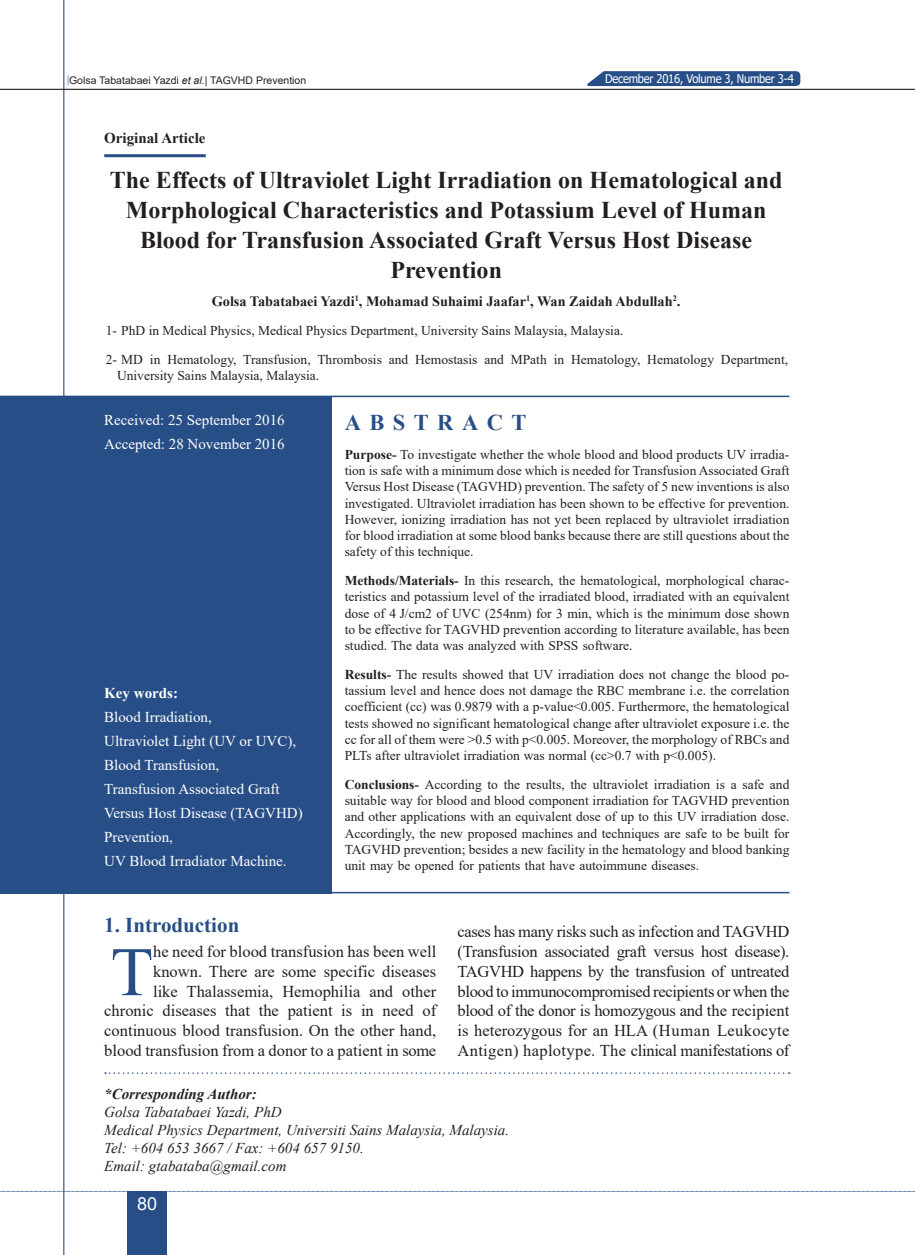
<style>
.page{position:relative;width:915px;height:1255px;background:#fff}
.page>*{position:absolute;margin:0;border:0;box-sizing:border-box;transform-origin:0 0}
.bodytext{font:69.3px "Times New Roman";color:#284e87}
.maintitr{font:700 24px/30px "Times New Roman";color:#231f20;text-align:center}
.abstract{font:700 22.5px "Times New Roman";letter-spacing:.375em;color:#284e87}
.titr{font:700 21px "Times New Roman";color:#284e87}
.t1{font:18px "Arial";color:#fff}
.bodytext-2{font:16.5px/19.8px "Times New Roman";color:#231f20;text-align:right}
.keyword{font:15px/24px "Times New Roman";color:#fff}
.t2{font:italic 15px "Times New Roman";color:#231f20}
.t3{font:italic 700 15px "Times New Roman";color:#231f20}
.t4{font:700 15px "Times New Roman";color:#231f20}
.keyword-2{font:700 15px "Times New Roman";color:#fff}
.writer{font:700 14.25px "Times New Roman";color:#231f20}
.abstract-2{font:13.5px/16.2px "Times New Roman";color:#231f20;text-align:justify}
.t5{font:12px "Tahoma";letter-spacing:-.02em;color:#fff;scale:.93 1}
.t6{font:10.5px "Arial";color:#231f20}
.s1{font-family:"Times New Roman"}
.s2{font-style:italic}
.s3{font-size:15px}
.s4{font-weight:700}
</style>
<div class="page">
<svg style="left:587px;top:71px;width:213px;height:15px;background:#31568c"></svg>
<svg style="left:2px;top:1190px;width:913px;height:1px"></svg>
<hr style="left:63px;top:0;width:1px;height:1254px;background:#284e87">
<hr style="left:0;top:89px;width:914px;height:1px;background:#231f20">
<div style="left:128px;top:1191px;width:39px;height:63px;background:#284e87"></div>
<div style="left:0;top:395px;width:332px;height:498px;background:#284e87"></div>
<hr style="left:0;top:395px;width:789px;height:2px;background:#284e87">
<hr style="left:0;top:891px;width:789px;height:2px;background:#284e87">
<svg style="left:105px;top:1072px;width:684px;height:1px"></svg>
<hr style="left:104px;top:154px;width:102px;height:3px;background:#284e87">
<p class="t6" style="left:67px;top:73px;width:241px"><span class="s1">|</span>Golsa Tabatabaei Yazdi <span class="s2">et al.</span>| TAGVHD Prevention</p>
<p class="t5" style="left:605px;top:70px;width:204px">December 2016, Volume 3, Number 3-4</p>
<p class="t4" style="left:104px;top:127px;width:103px">Original Article</p>
<p class="maintitr" style="left:110px;top:164px;width:673px">The Effects of Ultraviolet Light Irradiation on Hematological and Morphological Characteristics and Potassium Level of Human Blood for Transfusion Associated Graft Versus Host Disease Prevention</p>
<p class="writer" style="left:212px;top:291px;width:470px">Golsa Tabatabaei Yazdi<sup>1</sup>, Mohamad Suhaimi Jaafar<sup>1</sup>, Wan Zaidah Abdullah<sup>2</sup><span class="s3">.</span></p>
<p class="abstract-2" style="left:106px;top:322px;width:519px">1- PhD in Medical Physics, Medical Physics Department, University Sains Malaysia, Malaysia.</p>
<p class="abstract-2" style="left:117px;top:351px;width:672px;text-indent:-11px">2- MD in Hematology, Transfusion, Thrombosis and Hemostasis and MPath in Hematology, Hematology Department,<br>University Sains Malaysia, Malaysia.</p>
<p class="keyword" style="left:104px;top:407px;width:182px">Received: 25 September 2016</p>
<p class="keyword" style="left:104px;top:431px;width:182px">Accepted: 28 November 2016</p>
<p class="abstract" style="left:344px;top:406px;width:183px">ABSTRACT</p>
<p class="abstract-2" style="left:344px;top:446px;width:446px"><span class="s4">Purpose-</span> To investigate whether the whole blood and blood products UV irradia&shy;tion is safe with a minimum dose which is needed for Transfusion Associated Graft Versus Host Disease (TAGVHD) prevention. The safety of 5 new inventions is also investigated. Ultraviolet irradiation has been shown to be effective for prevention.<br>However, ionizing irradiation has not yet been replaced by ultraviolet irradiation for blood irradiation at some blood banks because there are still questions about the safety of this technique.</p>
<p class="abstract-2" style="left:344px;top:572px;width:446px"><span class="s4">Methods/Materials-</span> In this research, the hematological, morphological charac&shy;teristics and potassium level of the irradiated blood, irradiated with an equivalent dose of 4 J/cm2 of UVC (254nm) for 3 min, which is the minimum dose shown to be effective for TAGVHD prevention according to literature available, has been studied. The data was analyzed with SPSS software.</p>
<p class="abstract-2" style="left:344px;top:666px;width:446px"><span class="s4">Results-</span> The results showed that UV irradiation does not change the blood po&shy;tassium level and hence does not damage the RBC membrane i.e. the correlation coefficient (cc) was 0.9879 with a p-value&lt;0.005. Furthermore, the hematological tests showed no significant hematological change after ultraviolet exposure i.e. the cc for all of them were &gt;0.5 with p&lt;0.005. Moreover, the morphology of RBCs and PLTs after ultraviolet irradiation was normal (cc&gt;0.7 with p&lt;0.005).</p>
<p class="abstract-2" style="left:344px;top:776px;width:446px"><span class="s4">Conclusions-</span> According to the results, the ultraviolet irradiation is a safe and suitable way for blood and blood component irradiation for TAGVHD prevention and other applications with an equivalent dose of up to this UV irradiation dose.<br>Accordingly, the new proposed machines and techniques are safe to be built for TAGVHD prevention; besides a new facility in the hematology and blood banking unit may be opened for patients that have autoimmune diseases.</p>
<p class="keyword-2" style="left:104px;top:682px;width:75px">Key words:</p>
<p class="keyword" style="left:104px;top:704px;width:109px">Blood Irradiation,</p>
<p class="keyword" style="left:104px;top:728px;width:193px">Ultraviolet Light (UV or UVC),<br>Blood Transfusion,</p>
<p class="keyword" style="left:104px;top:776px;width:200px">Transfusion Associated Graft<br>Versus Host Disease (TAGVHD)<br>Prevention,</p>
<p class="keyword" style="left:104px;top:848px;width:184px">UV Blood Irradiator Machine.</p>
<p class="titr" style="left:104px;top:909px;width:136px">1. Introduction</p>
<p class="bodytext" style="left:111px;top:923px;width:44px">T</p>
<p class="bodytext-2" style="left:104px;top:941px;width:333px">he need for blood transfusion has been well known. There are some specific diseases<br>like Thalassemia, Hemophilia and other chronic diseases that the patient is in need of continuous blood transfusion. On the other hand, blood transfusion from a donor to a patient in some</p>
<p class="bodytext-2" style="left:457px;top:921px;width:333px;text-align:justify">cases has many risks such as infection and TAGVHD (Transfusion associated graft versus host disease).<br>TAGVHD happens by the transfusion of untreated blood to immunocompromised recipients or when the blood of the donor is homozygous and the recipient is heterozygous for an HLA (Human Leukocyte Antigen) haplotype. The clinical manifestations of</p>
<p class="t3" style="left:104px;top:1083px;width:154px">*Corresponding Author:</p>
<p class="t2" style="left:104px;top:1101px;width:179px">Golsa Tabatabaei Yazdi, PhD</p>
<p class="t2" style="left:104px;top:1119px;width:406px">Medical Physics Department, Universiti Sains Malaysia, Malaysia.</p>
<p class="t2" style="left:104px;top:1137px;width:261px">Tel: +604 653 3667 / Fax: +604 657 9150.</p>
<p class="t2" style="left:104px;top:1155px;width:184px">Email: gtabataba@gmail.com</p>
<p class="t1" style="left:137px;top:1191px;width:22px">80</p>
</div>
